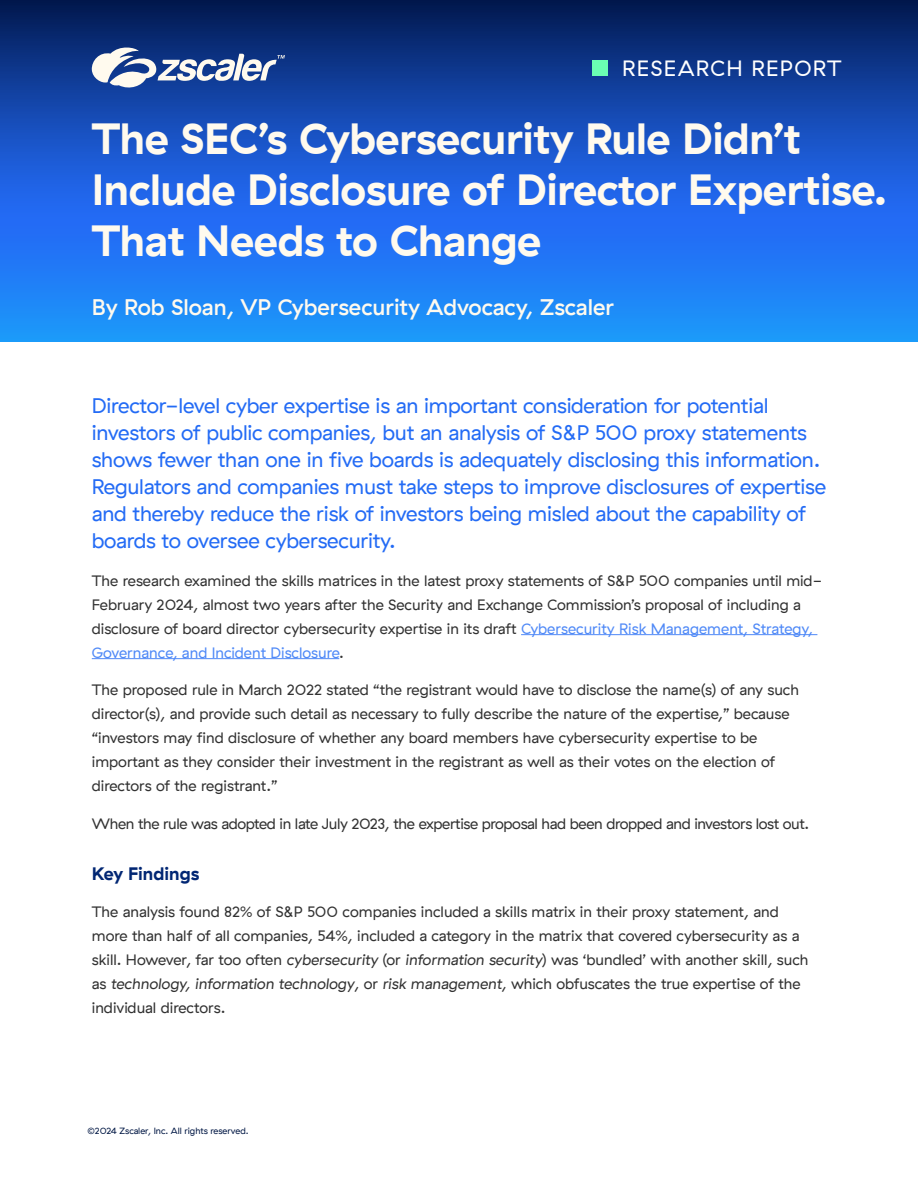
<style>
.page{position:relative;width:918px;height:1188px;background:#fff}
.page>*{position:absolute;margin:0;border:0;box-sizing:border-box;transform-origin:0 0}
.t1{font:700 43.5px/51px "GT Haptik ZS";letter-spacing:-.01em;color:#fffaee}
.t2{font:500 22.5px "GT Haptik ZS";color:#fffaee}
.t3{font:22.05px "GT Haptik ZS";letter-spacing:.06em;color:#fff}
.t4{font:21px/27px "GT Haptik ZS";letter-spacing:-.01em;color:#236bf5}
.t5{font:700 18px "GT Haptik ZS";color:#012673}
.t6{font:15px/24px "GT Haptik ZS";color:#323232}
.t7{font:15px "GT Haptik ZS";letter-spacing:-.025em;color:#323232}
.t8{font:9px "GT Haptik ZS";color:#001744}
.s1{color:#4f89f7}
.s2{font-style:italic}
</style>
<div class="page">
<svg style="left:0;top:0;width:918px;height:342px;background:#185bc7"></svg>
<div style="left:592px;top:61px;width:15px;height:15px;background:#6bffb3"></div>
<svg style="left:91px;top:45px;width:194px;height:46px;background:#5a74aa"></svg>
<hr style="left:521px;top:634px;width:296px;height:1px;background:#4f89f7">
<hr style="left:92px;top:658px;width:247px;height:1px;background:#4f89f7">
<h3 class="t3" style="left:622px;top:56px;width:221px">RESEARCH REPORT</h3>
<h1 class="t1" style="left:92px;top:113px;width:797px">The SEC’s Cybersecurity Rule Didn’t<br>Include Disclosure of Director Expertise.<br>That Needs to Change</h1>
<h2 class="t2" style="left:92px;top:293px;width:524px">By Rob Sloan, VP Cybersecurity Advocacy, Zscaler</h2>
<p class="t4" style="left:92px;top:392px;width:736px">Director-level cyber expertise is an important consideration for potential investors of public companies, but an analysis of S&amp;P 500 proxy statements shows fewer than one in five boards is adequately disclosing this information.<br>Regulators and companies must take steps to improve disclosures of expertise and thereby reduce the risk of investors being misled about the capability of boards to oversee cybersecurity.</p>
<p class="t6" style="left:92px;top:568px;width:732px">The research examined the skills matrices in the latest proxy statements of S&amp;P 500 companies until mid-February 2024, almost two years after the Security and Exchange Commission’s proposal of including a disclosure of board director cybersecurity expertise in its draft <span class="s1">Cybersecurity Risk Management, Strategy, Governance, and Incident Disclosure</span>.</p>
<p class="t6" style="left:92px;top:678px;width:709px">The proposed rule in March 2022 stated “the registrant would have to disclose the name(s) of any such director(s), and provide such detail as necessary to fully describe the nature of the expertise,” because “investors may find disclosure of whether any board members have cybersecurity expertise to be important as they consider their investment in the registrant as well as their votes on the election of directors of the registrant.”</p>
<p class="t7" style="left:92px;top:815px;width:719px">When the rule was adopted in late July 2023, the expertise proposal had been dropped and investors lost out.</p>
<p class="t5" style="left:92px;top:862px;width:109px">Key Findings</p>
<p class="t6" style="left:92px;top:900px;width:718px">The analysis found 82% of S&amp;P 500 companies included a skills matrix in their proxy statement, and more than half of all companies, 54%, included a category in the matrix that covered cybersecurity as a skill. However, far too often <span class="s2">cybersecurity</span> (or <span class="s2">information security</span>) was ‘bundled’ with another skill, such as <span class="s2">technology, information technology</span>, or <span class="s2">risk management</span>, which obfuscates the true expertise of the individual directors.</p>
<p class="t8" style="left:87px;top:1126px;width:163px">©2024 Zscaler, Inc. All rights reserved.</p>
</div>
